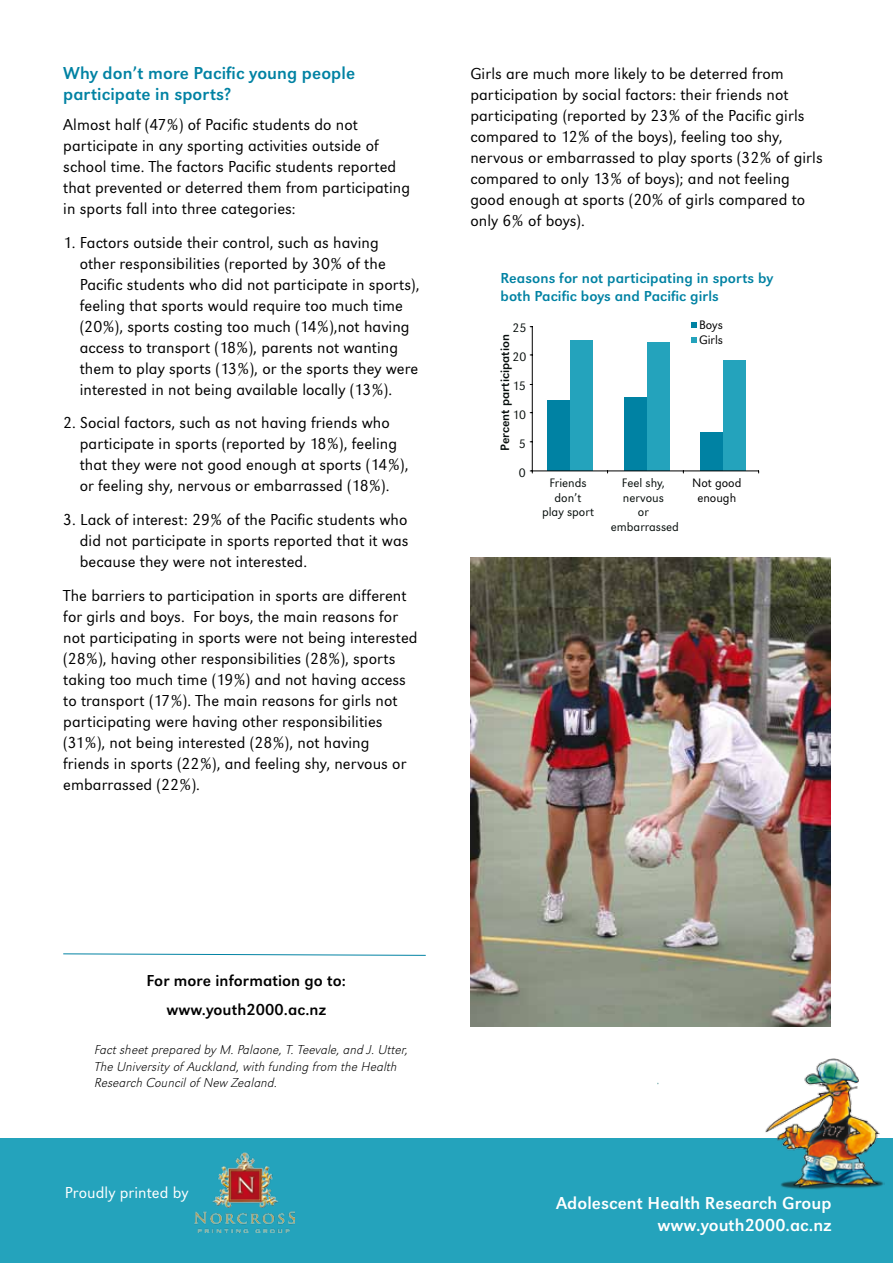
<style>
.page{position:relative;width:893px;height:1263px;background:#fff}
.page>*{position:absolute;margin:0;border:0;box-sizing:border-box;transform-origin:0 0}
.t1{font:18px/21.6px "Grot Macron Reg";letter-spacing:.005em;color:#0082a3}
.t2{font:18px/21.6px "Grot Macron Reg";letter-spacing:.005em;color:#fff;text-align:right}
.t3{font:300 16.5px/21px "Grot Macron";letter-spacing:.005em;color:#000}
.t4{font:16.5px/29.5px "Grot Macron Reg";letter-spacing:.005em;color:#000;text-align:center}
.t5{font:300 16.5px "Grot Macron";letter-spacing:.005em;color:#fff}
.t6{font:15px/18px "Grot Macron Reg";letter-spacing:.005em;color:#0082a3}
.t7{font:13.5px/16.2px "Grot Macron Extra Lt Ita";letter-spacing:.005em;color:#000}
.t8{font:300 12.75px/14.4px "Grot Macron";color:#070e0c;text-align:center}
.t9{font:300 12.75px/14.4px "Grot Macron";color:#000}
.t10{font:12.6px "Grot Macron Reg";color:#070e0c}
</style>
<div class="page">
<div style="left:0;top:1139px;width:893px;height:124px;background:#24a3bc"></div>
<img style="left:195px;top:1152px;width:99px;height:80px">
<img style="left:761px;top:1058px;width:123px;height:132px">
<div style="left:570px;top:340px;width:23px;height:131px;background:#24a3bc"></div>
<div style="left:547px;top:400px;width:23px;height:71px;background:#0082a3"></div>
<div style="left:624px;top:398px;width:23px;height:73px;background:#0082a3"></div>
<div style="left:700px;top:433px;width:23px;height:38px;background:#0082a3"></div>
<div style="left:647px;top:342px;width:22px;height:129px;background:#24a3bc"></div>
<div style="left:723px;top:360px;width:23px;height:111px;background:#24a3bc"></div>
<hr style="left:532px;top:327px;width:1px;height:144px;background:#000">
<hr style="left:532px;top:470px;width:227px;height:1px;background:#000">
<svg style="left:692px;top:337px;width:5px;height:5px"></svg>
<svg style="left:692px;top:322px;width:5px;height:6px"></svg>
<svg style="left:63px;top:953px;width:363px;height:3px"></svg>
<img style="left:470px;top:557px;width:361px;height:469px">
<p class="t1" style="left:63px;top:62px;width:293px">Why don’t more Pacific young people participate in sports?</p>
<p class="t3" style="left:63px;top:114px;width:348px">Almost half (47%) of Pacific students do not participate in any sporting activities outside of school time. The factors Pacific students reported that prevented or deterred them from participating in sports fall into three categories:</p>
<p class="t3" style="left:80px;top:232px;width:341px;text-indent:-16px">1. Factors outside their control, such as having<br>other responsibilities (reported by 30% of the Pacific students who did not participate in sports), feeling that sports would require too much time (20%), sports costing too much (14%),not having access to transport (18%), parents not wanting them to play sports (13%), or the sports they were interested in not being available locally (13%).</p>
<p class="t3" style="left:80px;top:413px;width:330px;text-indent:-16px">2. Social factors, such as not having friends who participate in sports (reported by 18%), feeling that they were not good enough at sports (14%), or feeling shy, nervous or embarrassed (18%).</p>
<p class="t3" style="left:80px;top:509px;width:330px;text-align:justify;text-indent:-16px">3. Lack of interest: 29% of the Pacific students who did not participate in sports reported that it was because they were not interested.</p>
<p class="t3" style="left:63px;top:585px;width:356px">The barriers to participation in sports are different for girls and boys. For boys, the main reasons for not participating in sports were not being interested (28%), having other responsibilities (28%), sports taking too much time (19%) and not having access to transport (17%). The main reasons for girls not participating were having other responsibilities (31%), not being interested (28%), not having friends in sports (22%), and feeling shy, nervous or embarrassed (22%).</p>
<p class="t3" style="left:470px;top:63px;width:354px">Girls are much more likely to be deterred from participation by social factors: their friends not participating (reported by 23% of the Pacific girls compared to 12% of the boys), feeling too shy, nervous or embarrassed to play sports (32% of girls compared to only 13% of boys); and not feeling good enough at sports (20% of girls compared to only 6% of boys).</p>
<p class="t6" style="left:501px;top:269px;width:274px">Reasons for not participating in sports by both Pacific boys and Pacific girls</p>
<p class="t10" style="left:500px;top:451px;width:118px;rotate:-90deg">Percent participation</p>
<p class="t9" style="left:699px;top:318px;width:26px">Boys<br>Girls</p>
<p class="t8" style="left:513px;top:320px;width:15px">25</p>
<p class="t8" style="left:513px;top:349px;width:15px">20</p>
<p class="t8" style="left:513px;top:378px;width:15px">15</p>
<p class="t8" style="left:513px;top:407px;width:15px">10</p>
<p class="t8" style="left:519px;top:436px;width:8px">5</p>
<p class="t8" style="left:519px;top:465px;width:8px">0</p>
<p class="t9" style="left:692px;top:475px;width:51px;text-align:center">Not good enough</p>
<p class="t8" style="left:542px;top:476px;width:54px">Friends don’t<br>play sport</p>
<p class="t8" style="left:611px;top:476px;width:70px">Feel shy, nervous<br>or embarrassed</p>
<p class="t4" style="left:146px;top:966px;width:201px">For more information go to: www.youth2000.ac.nz</p>
<p class="t7" style="left:95px;top:1042px;width:315px">Fact sheet prepared by M. Palaone, T. Teevale, and J. Utter,<br>The University of Auckland, with funding from the Health<br>Research Council of New Zealand.</p>
<p class="t5" style="left:65px;top:1183px;width:125px">Proudly printed by</p>
<p class="t2" style="left:556px;top:1192px;width:277px">Adolescent Health Research Group www.youth2000.ac.nz</p>
</div>
